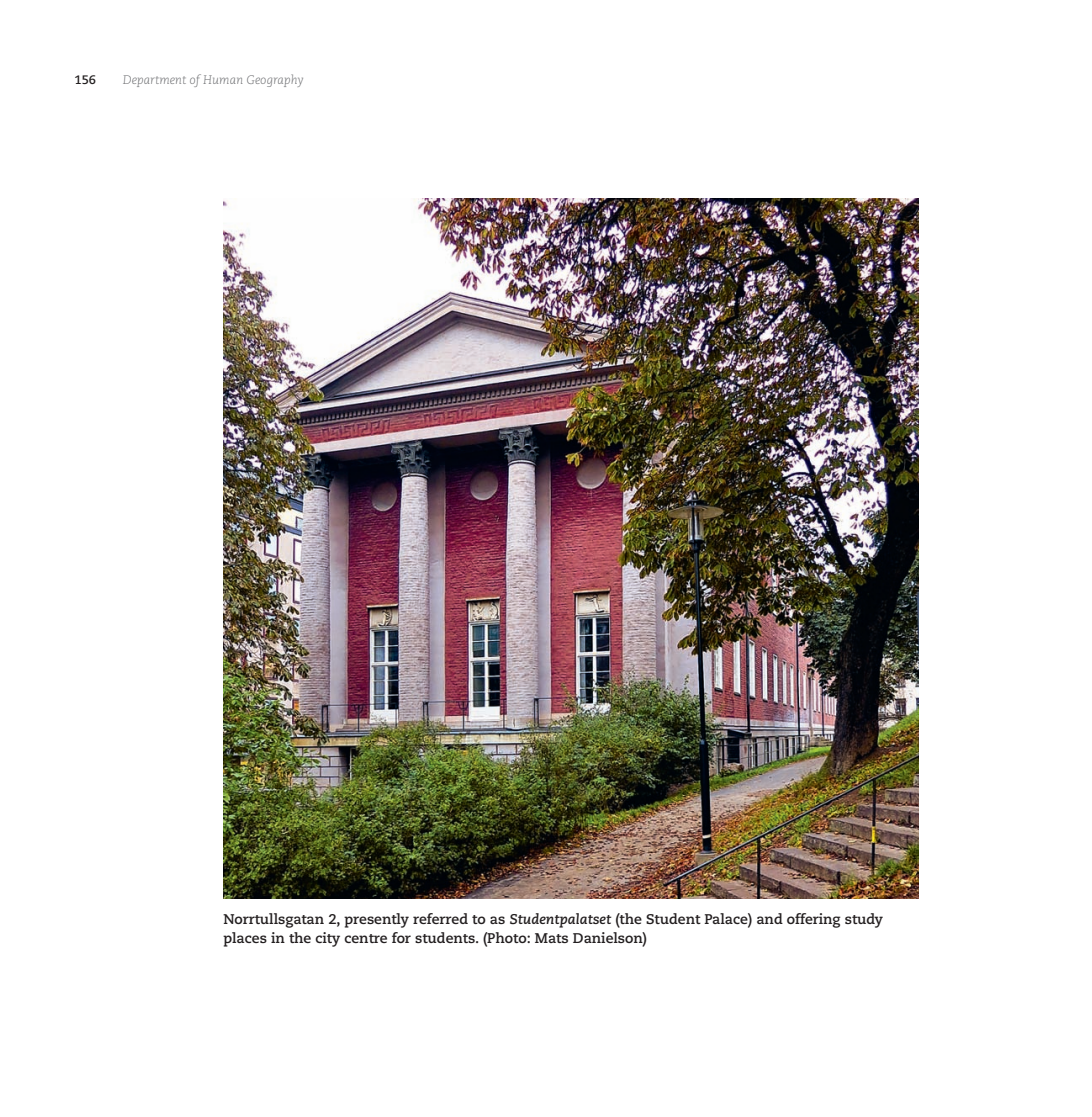
<style>
.page{position:relative;width:1092px;height:1117px;background:#fff}
.page>*{position:absolute;margin:0;border:0;box-sizing:border-box;transform-origin:0 0}
.t1{font:700 14px/18.4px "Caecilia LT Std";color:#231f20}
.t2{font:italic 300 12.25px "Caecilia LT Std";color:#6c6d70}
.t3{font:700 12.25px "Caecilia LT Std";color:#231f20}
.s1{font-style:italic}
</style>
<div class="page">
<img style="left:223px;top:198px;width:695px;height:700px">
<p class="t3" style="left:74px;top:72px;width:23px">156</p>
<p class="t2" style="left:123px;top:73px;width:182px">Department of Human Geography</p>
<p class="t1" style="left:223px;top:910px;width:661px">Norrtullsgatan 2, presently referred to as <span class="s1">Studentpalatset</span> (the Student Palace) and offering study places in the city centre for students. (Photo: Mats Danielson)</p>
</div>
